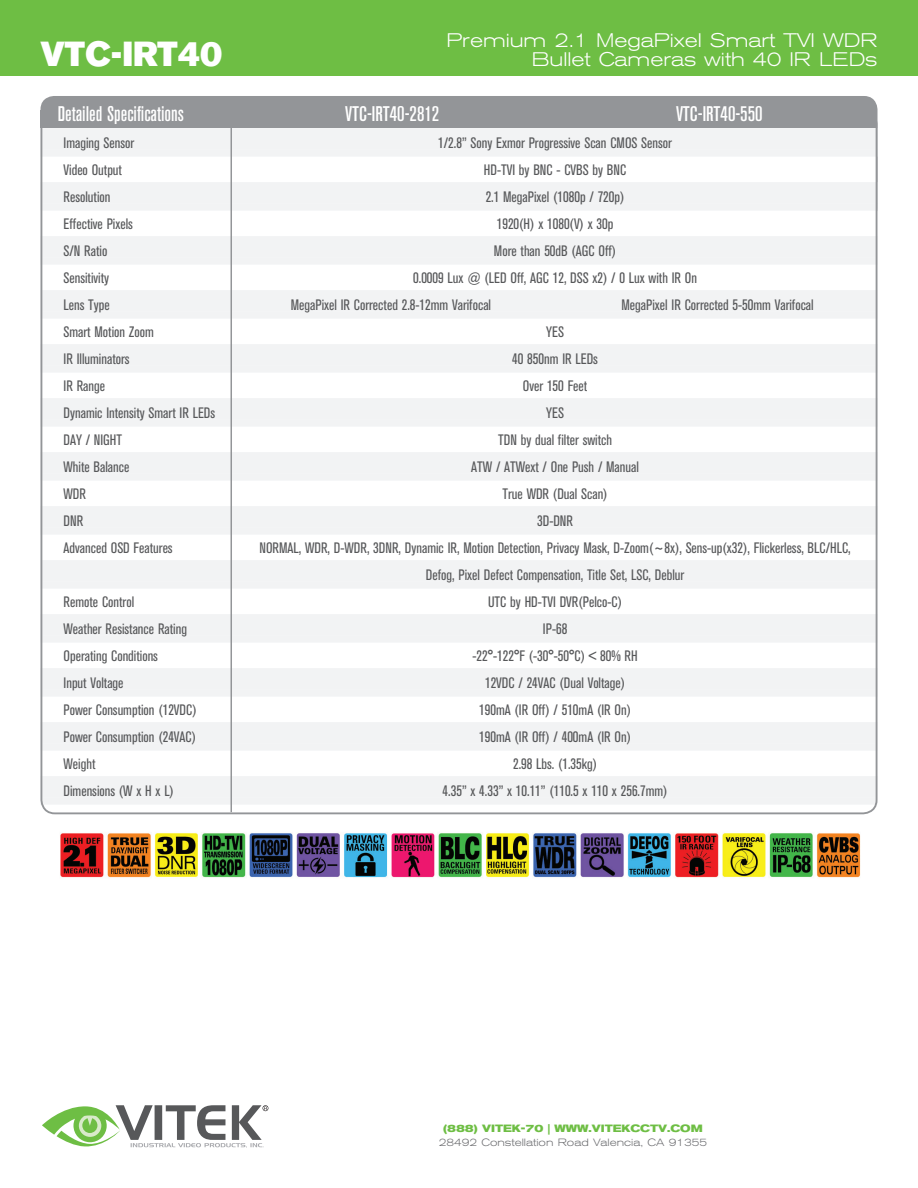
<style>
.page{position:relative;width:918px;height:1188px;background:#fff}
.page>*{position:absolute;margin:0;border:0;box-sizing:border-box;transform-origin:0 0}
.t1{font:34.5px "Akzidenz Grotesk BE Super";color:#fff}
.t2{font:500 condensed 21px "Akzidenz Grotesk BE";color:#fff}
.t3{font:300 expanded 19.5px/19.5px "Akzidenz Grotesk BE";color:#fff;text-align:right}
.t4{font:condensed 15px/27px "Akzidenz Grotesk BE";color:#57585a}
.t5{font:300 expanded 10.5px "Akzidenz Grotesk BE";color:#6c6d70}
.t6{font:700 expanded 10.5px "Akzidenz Grotesk BE";color:#6ebe44}
</style>
<div class="page">
<div style="left:0;top:0;width:918px;height:75px;background:#6ebe44"></div>
<div style="left:40px;top:96px;width:838px;height:125px;background:#939598;border-radius:14px"></div>
<div style="left:40px;top:124px;width:838px;height:692px;background:#fff"></div>
<div style="left:40px;top:128px;width:838px;height:21px;background:#f2f3f4"></div>
<div style="left:40px;top:149px;width:838px;height:8px;background:#f2f3f4"></div>
<div style="left:40px;top:182px;width:838px;height:21px;background:#f2f3f4"></div>
<div style="left:40px;top:203px;width:838px;height:8px;background:#f2f3f4"></div>
<div style="left:40px;top:236px;width:838px;height:21px;background:#f2f3f4"></div>
<div style="left:40px;top:257px;width:838px;height:8px;background:#f2f3f4"></div>
<div style="left:40px;top:290px;width:838px;height:21px;background:#f2f3f4"></div>
<div style="left:40px;top:311px;width:838px;height:8px;background:#f2f3f4"></div>
<div style="left:40px;top:344px;width:838px;height:21px;background:#f2f3f4"></div>
<div style="left:40px;top:365px;width:838px;height:8px;background:#f2f3f4"></div>
<div style="left:40px;top:398px;width:838px;height:21px;background:#f2f3f4"></div>
<div style="left:40px;top:419px;width:838px;height:8px;background:#f2f3f4"></div>
<div style="left:40px;top:452px;width:838px;height:21px;background:#f2f3f4"></div>
<div style="left:40px;top:473px;width:838px;height:8px;background:#f2f3f4"></div>
<div style="left:40px;top:506px;width:838px;height:21px;background:#f2f3f4"></div>
<div style="left:40px;top:527px;width:838px;height:8px;background:#f2f3f4"></div>
<div style="left:40px;top:560px;width:838px;height:21px;background:#f2f3f4"></div>
<div style="left:40px;top:581px;width:838px;height:8px;background:#f2f3f4"></div>
<div style="left:40px;top:614px;width:838px;height:21px;background:#f2f3f4"></div>
<div style="left:40px;top:635px;width:838px;height:8px;background:#f2f3f4"></div>
<div style="left:40px;top:668px;width:838px;height:21px;background:#f2f3f4"></div>
<div style="left:40px;top:689px;width:838px;height:8px;background:#f2f3f4"></div>
<div style="left:40px;top:722px;width:838px;height:21px;background:#f2f3f4"></div>
<div style="left:40px;top:743px;width:838px;height:8px;background:#f2f3f4"></div>
<div style="left:40px;top:776px;width:838px;height:21px;background:#f2f3f4"></div>
<div style="left:40px;top:797px;width:838px;height:8px;background:#f2f3f4"></div>
<div style="left:40px;top:110px;width:838px;height:17px;background:#939598"></div>
<svg style="left:42px;top:1105px;width:226px;height:43px"></svg>
<hr style="left:231px;top:110px;width:1px;height:702px;background:#939598">
<img style="left:60px;top:833px;width:801px;height:45px">
<h1 class="t1" style="left:40px;top:34px;width:183px">VTC-IRT40</h1>
<h3 class="t3" style="left:446px;top:31px;width:433px">Premium 2.1 MegaPixel Smart TVI WDR<br>Bullet Cameras with 40 IR LEDs</h3>
<h2 class="t2" style="left:58px;top:103px;width:128px">Detailed Specifications</h2>
<h2 class="t2" style="left:345px;top:103px;width:96px">VTC-IRT40-2812</h2>
<h2 class="t2" style="left:676px;top:103px;width:88px">VTC-IRT40-550</h2>
<p class="t4" style="left:64px;top:129px;width:153px">Imaging Sensor<br>Video Output<br>Resolution<br>Effective Pixels<br>S/N Ratio<br>Sensitivity<br>Lens Type<br>Smart Motion Zoom<br>IR Illuminators<br>IR Range<br>Dynamic Intensity Smart IR LEDs<br>DAY / NIGHT<br>White Balance<br>WDR<br>DNR<br>Advanced OSD Features</p>
<p class="t4" style="left:413px;top:129px;width:285px;text-align:center">1/2.8” Sony Exmor Progressive Scan CMOS Sensor<br>HD-TVI by BNC - CVBS by BNC<br>2.1 MegaPixel (1080p / 720p)<br>1920(H) x 1080(V) x 30p<br>More than 50dB (AGC Off)<br>0.0009 Lux @ (LED Off, AGC 12, DSS x2) / 0 Lux with IR On</p>
<p class="t4" style="left:291px;top:291px;width:202px">MegaPixel IR Corrected 2.8-12mm Varifocal</p>
<p class="t4" style="left:622px;top:291px;width:194px">MegaPixel IR Corrected 5-50mm Varifocal</p>
<p class="t4" style="left:260px;top:318px;width:593px;text-align:center">YES<br>40 850nm IR LEDs<br>Over 150 Feet<br>YES<br>TDN by dual filter switch<br>ATW / ATWext / One Push / Manual<br>True WDR (Dual Scan)<br>3D-DNR<br>NORMAL, WDR, D-WDR, 3DNR, Dynamic IR, Motion Detection, Privacy Mask, D-Zoom(~8x), Sens-up(x32), Flickerless, BLC/HLC,<br>Defog, Pixel Defect Compensation, Title Set, LSC, Deblur<br>UTC by HD-TVI DVR(Pelco-C)<br>IP-68<br>-22°-122°F (-30°-50°C) &lt; 80% RH<br>12VDC / 24VAC (Dual Voltage)<br>190mA (IR Off) / 510mA (IR On)<br>190mA (IR Off) / 400mA (IR On)<br>2.98 Lbs. (1.35kg)<br>4.35” x 4.33” x 10.11” (110.5 x 110 x 256.7mm)</p>
<p class="t4" style="left:64px;top:588px;width:135px">Remote Control<br>Weather Resistance Rating<br>Operating Conditions<br>Input Voltage<br>Power Consumption (12VDC)<br>Power Consumption (24VAC)<br>Weight<br>Dimensions (W x H x L)</p>
<p class="t6" style="left:443px;top:1122px;width:261px">(888) VITEK-70 | WWW.VITEKCCTV.COM</p>
<p class="t5" style="left:439px;top:1136px;width:270px">28492 Constellation Road Valencia, CA 91355</p>
</div>
